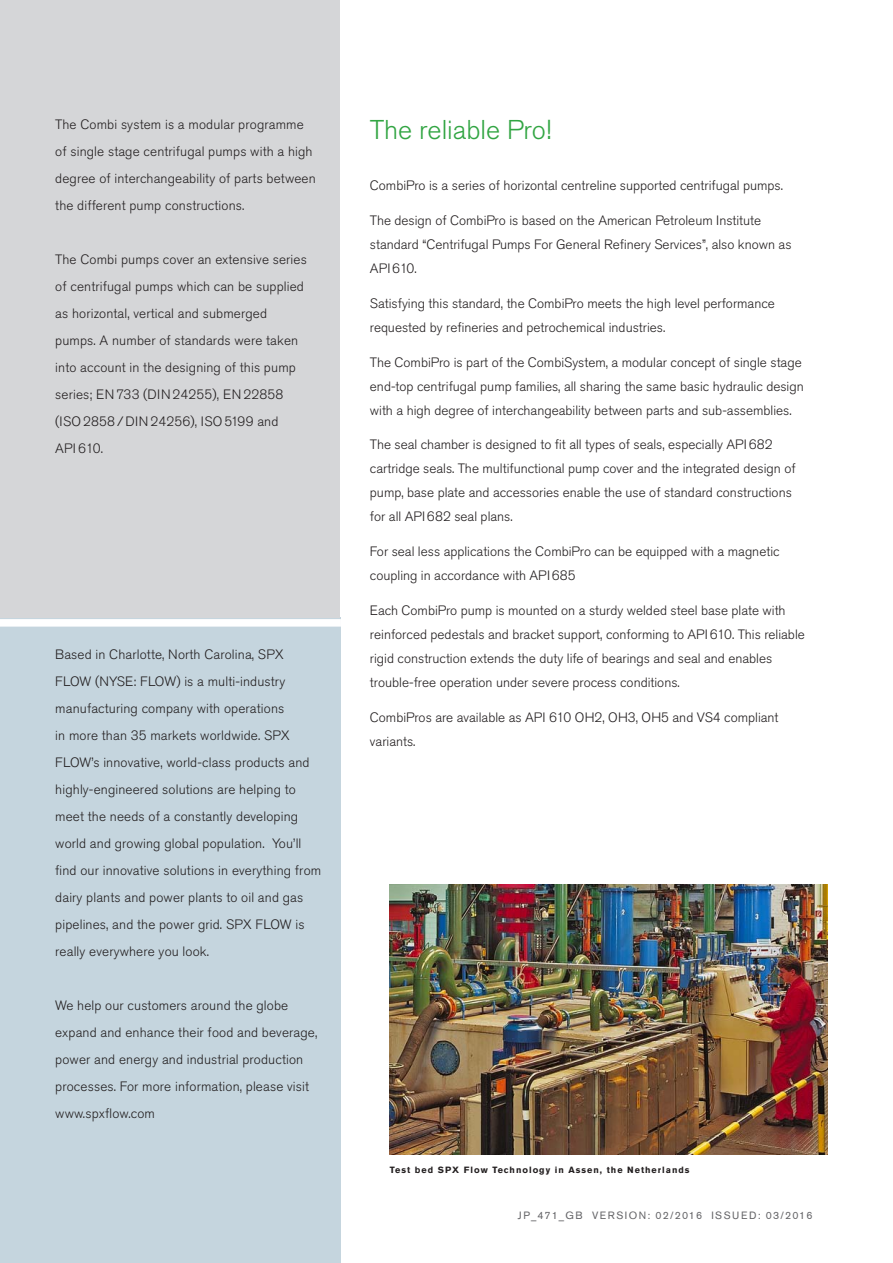
<style>
.page{position:relative;width:893px;height:1263px;background:#fff}
.page>*{position:absolute;margin:0;border:0;box-sizing:border-box;transform-origin:0 0}
.Headline__Large__gre{font:300 27px "Akzidenz Grotesk Pro";color:#32a543}
.Body_Copy__16pt_Lead{font:300 13.5px/24px "Akzidenz Grotesk Pro";color:#231f20}
.Boxed_Body_Copy{font:300 13.5px/27px "Akzidenz Grotesk Pro";letter-spacing:.01em;color:#231f20}
.Page___version_no{font:10.5px "Akzidenz Grotesk Pro";letter-spacing:.14em;color:#636366}
.Captions__Center_Ali{font:700 9px "Akzidenz Grotesk Pro";letter-spacing:.11em;color:#231f20}
</style>
<div class="page">
<div style="left:0;top:618px;width:340px;height:645px;background:#c5d5de"></div>
<div style="left:0;top:0;width:340px;height:618px;background:#d5d6d8"></div>
<div style="left:0;top:619px;width:341px;height:8px;background:#fff"></div>
<img style="left:390px;top:884px;width:437px;height:270px">
<p class="Boxed_Body_Copy" style="left:55px;top:111px;width:262px">The Combi system is a modular programme of single stage centrifugal pumps with a high degree of interchangeability of parts between the different pump constructions.</p>
<p class="Boxed_Body_Copy" style="left:55px;top:246px;width:253px">The Combi pumps cover an extensive series of centrifugal pumps which can be supplied as horizontal, vertical and submerged pumps. A number of standards were taken into account in the designing of this pump series; EN 733 (DIN 24255), EN 22858 (ISO 2858/DIN 24256), ISO 5199 and API610.</p>
<p class="Boxed_Body_Copy" style="left:55px;top:640px;width:267px">Based in Charlotte, North Carolina, SPX FLOW (NYSE: FLOW) is a multi-industry manufacturing company with operations<br>in more than 35 markets worldwide. SPX FLOW’s innovative, world-class products and highly-engineered solutions are helping to meet the needs of a constantly developing world and growing global population. You’ll find our innovative solutions in everything from dairy plants and power plants to oil and gas pipelines, and the power grid. SPX FLOW is really everywhere you look.</p>
<p class="Boxed_Body_Copy" style="left:55px;top:991px;width:264px">We help our customers around the globe expand and enhance their food and beverage, power and energy and industrial production processes. For more information, please visit www.spxflow.com</p>
<p class="Headline__Large__gre" style="left:370px;top:112px;width:183px">The reliable Pro!</p>
<p class="Body_Copy__16pt_Lead" style="left:370px;top:173px;width:415px">CombiPro is a series of horizontal centreline supported centrifugal pumps.</p>
<p class="Body_Copy__16pt_Lead" style="left:370px;top:208px;width:423px">The design of CombiPro is based on the American Petroleum Institute standard “Centrifugal Pumps For General Refinery Services”, also known as<br>API610.</p>
<p class="Body_Copy__16pt_Lead" style="left:370px;top:291px;width:406px">Satisfying this standard, the CombiPro meets the high level performance requested by refineries and petrochemical industries.</p>
<p class="Body_Copy__16pt_Lead" style="left:370px;top:350px;width:435px">The CombiPro is part of the CombiSystem, a modular concept of single stage end-top centrifugal pump families, all sharing the same basic hydraulic design with a high degree of interchangeability between parts and sub-assemblies.</p>
<p class="Body_Copy__16pt_Lead" style="left:370px;top:433px;width:427px">The seal chamber is designed to fit all types of seals, especially API682 cartridge seals. The multifunctional pump cover and the integrated design of pump, base plate and accessories enable the use of standard constructions for all API682 seal plans.</p>
<p class="Body_Copy__16pt_Lead" style="left:370px;top:539px;width:411px">For seal less applications the CombiPro can be equipped with a magnetic coupling in accordance with API685</p>
<p class="Body_Copy__16pt_Lead" style="left:370px;top:598px;width:436px">Each CombiPro pump is mounted on a sturdy welded steel base plate with reinforced pedestals and bracket support, conforming to API610. This reliable rigid construction extends the duty life of bearings and seal and enables trouble-free operation under severe process conditions.</p>
<p class="Body_Copy__16pt_Lead" style="left:370px;top:705px;width:410px">CombiPros are available as API 610 OH2, OH3, OH5 and VS4 compliant variants.</p>
<p class="Captions__Center_Ali" style="left:390px;top:1164px;width:301px">Test bed SPX Flow Technology in Assen, the Netherlands</p>
<p class="Page___version_no" style="left:518px;top:1209px;width:296px">JP_471_GB VERSION: 02/2016 ISSUED: 03/2016</p>
</div>
